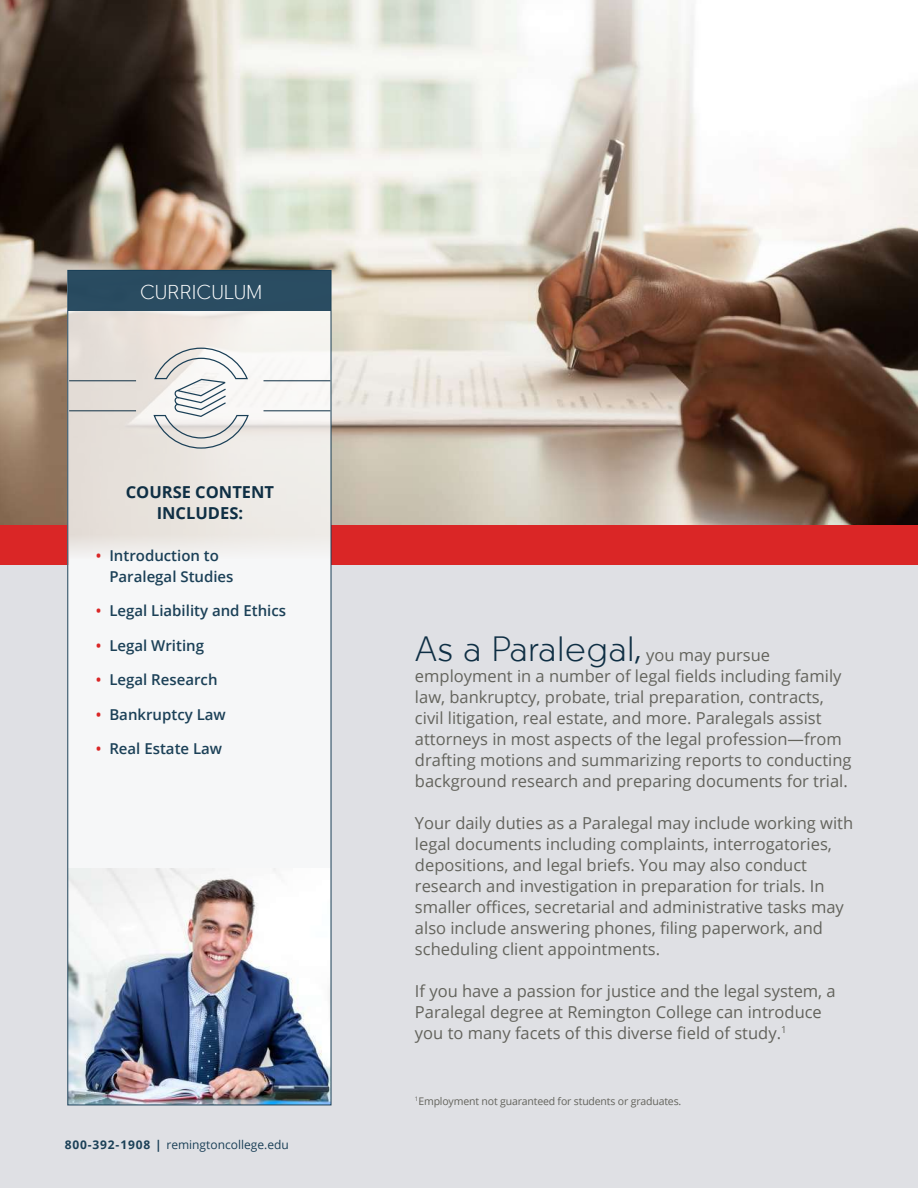
<style>
.page{position:relative;width:918px;height:1188px;background:#fff}
.page>*{position:absolute;margin:0;border:0;box-sizing:border-box;transform-origin:0 0}
.t1{font:300 31.5px "Tabarra";color:#0f2f44}
.t2{font:300 18px "Tabarra";color:#fff}
.t3{font:16.5px/21px "Open Sans";color:#63635c}
.t4{font:700 16.5px/21px "Open Sans";color:#0f2f44;text-align:center}
.t5{font:600 15px/21px "Open Sans";color:#1b4057}
.t6{font:12px "Open Sans";color:#1b4057}
.t7{font:10.5px "Open Sans";letter-spacing:-.015em;color:#63635c}
.s1{color:#da2626}
.s2{font-weight:700}
.s3{font-family:"Open Sans";font-weight:400;font-size:16.5px;color:#63635c}
</style>
<div class="page">
<div style="left:0;top:536px;width:918px;height:652px;background:#dfe0e4"></div>
<img style="left:0;top:0;width:918px;height:525px">
<div style="left:331px;top:525px;width:587px;height:40px;background:#da2626"></div>
<div style="left:0;top:525px;width:68px;height:40px;background:#da2626"></div>
<svg style="left:69px;top:310px;width:260px;height:558px;fill:#f6f7f8"></svg>
<svg style="left:153px;top:347px;width:97px;height:102px"></svg>
<div style="left:68px;top:270px;width:263px;height:40px;background:#2a4c61"></div>
<img style="left:69px;top:868px;width:260px;height:235px">
<hr style="left:69px;top:380px;width:67px;height:1px;background:#0f2f44">
<hr style="left:69px;top:410px;width:67px;height:1px;background:#0f2f44">
<hr style="left:264px;top:380px;width:66px;height:1px;background:#0f2f44">
<hr style="left:264px;top:410px;width:66px;height:1px;background:#0f2f44">
<p class="t2" style="left:140px;top:280px;width:124px">CURRICULUM</p>
<p class="t4" style="left:126px;top:481px;width:150px">COURSE CONTENT<br>INCLUDES:</p>
<p class="t5" style="left:109px;top:545px;width:126px;text-indent:-13px"><span class="s1">•</span> Introduction to<br>Paralegal Studies</p>
<p class="t5" style="left:96px;top:600px;width:192px"><span class="s1">•</span> Legal Liability and Ethics</p>
<p class="t5" style="left:96px;top:635px;width:110px"><span class="s1">•</span> Legal Writing</p>
<p class="t5" style="left:96px;top:669px;width:123px"><span class="s1">•</span> Legal Research</p>
<p class="t5" style="left:96px;top:704px;width:131px"><span class="s1">•</span> Bankruptcy Law</p>
<p class="t5" style="left:96px;top:738px;width:128px"><span class="s1">•</span> Real Estate Law</p>
<p class="t6" style="left:65px;top:1136px;width:226px"><span class="s2">800-392-1908 |</span> remingtoncollege.edu</p>
<h1 class="t1" style="left:415px;top:629px;width:357px">As a Paralegal, <span class="s3">you may pursue</span></h1>
<p class="t3" style="left:415px;top:665px;width:438px">employment in a number of legal fields including family law, bankruptcy, probate, trial preparation, contracts, civil litigation, real estate, and more. Paralegals assist attorneys in most aspects of the legal profession—from drafting motions and summarizing reports to conducting background research and preparing documents for trial.</p>
<p class="t3" style="left:415px;top:812px;width:440px">Your daily duties as a Paralegal may include working with legal documents including complaints, interrogatories, depositions, and legal briefs. You may also conduct research and investigation in preparation for trials. In smaller offices, secretarial and administrative tasks may also include answering phones, filing paperwork, and scheduling client appointments.</p>
<p class="t3" style="left:415px;top:980px;width:422px">If you have a passion for justice and the legal system, a<br>Paralegal degree at Remington College can introduce you to many facets of this diverse field of study.<sup>1</sup></p>
<p class="t7" style="left:415px;top:1094px;width:268px"><sup>1</sup>Employment not guaranteed for students or graduates.</p>
</div>
